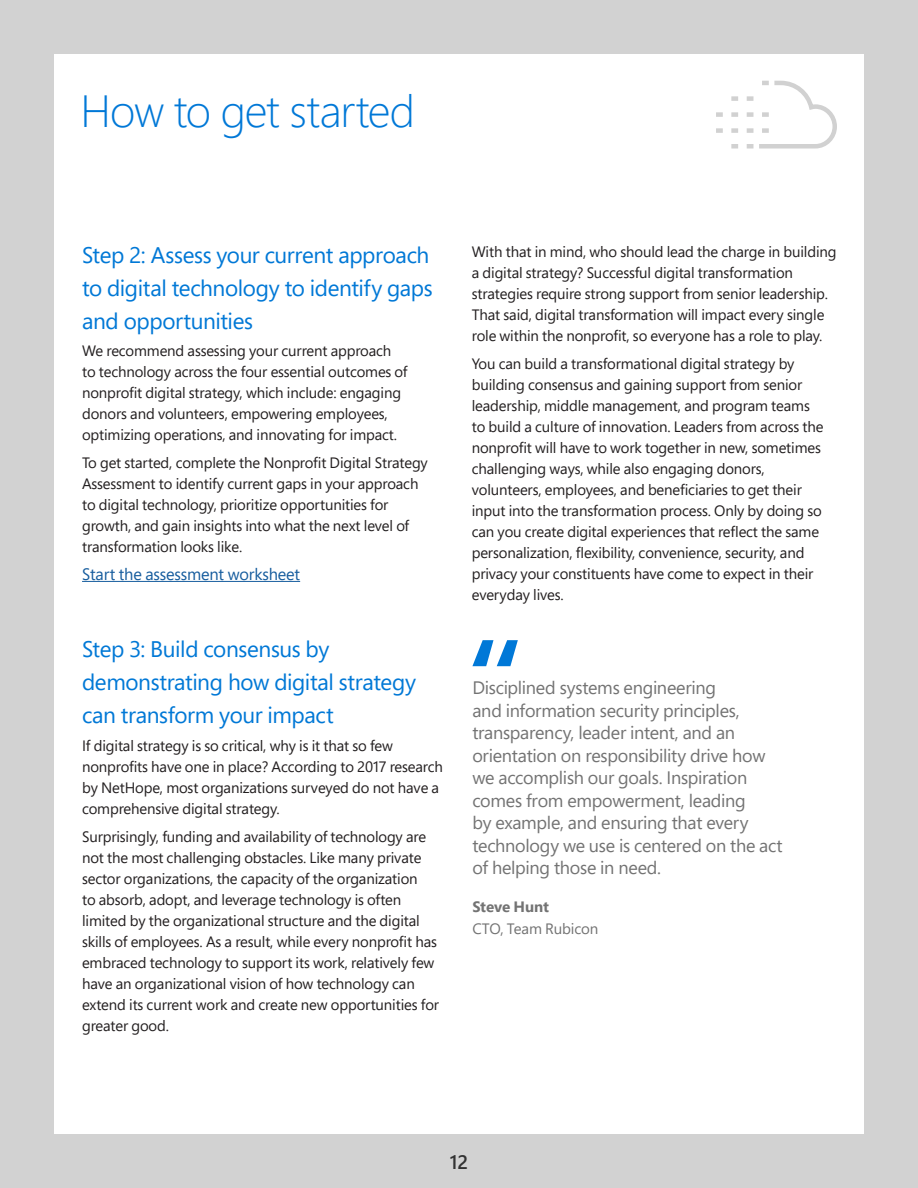
<style>
.page{position:relative;width:918px;height:1188px;background:#d2d2d2}
.page>*{position:absolute;margin:0;border:0;box-sizing:border-box;transform-origin:0 0}
.Section_Header{font:300 45px "Segoe Pro";letter-spacing:-.02em;color:#0078d7}
.subheads{font:22.5px/33px "Segoe Pro";letter-spacing:-.02em;color:#0078d6}
.t1{font:600 19.5px "Segoe Pro";color:#333}
.subheads-2{font:18px/22.5px "Segoe Pro";letter-spacing:-.015em;color:#737373}
.subheads-3{font:16.5px "Segoe Pro";letter-spacing:-.01em;color:#175d9e}
.subheads-4{font:15px/21px "Segoe Pro";letter-spacing:-.01em;color:#231f20}
.subheads-5{font:15px "Segoe Pro";letter-spacing:-.01em;color:#737373}
.subheads-6{font:700 15px "Segoe Pro";letter-spacing:-.01em;color:#737373}
</style>
<div class="page">
<div style="left:54px;top:54px;width:810px;height:1080px;background:#fff"></div>
<svg style="left:716px;top:80px;width:121px;height:69px"></svg>
<svg style="left:472px;top:640px;width:46px;height:26px"></svg>
<hr style="left:82px;top:581px;width:218px;height:1px;background:#175d9e">
<p class="Section_Header" style="left:81px;top:81px;width:336px">How to get started</p>
<p class="subheads" style="left:82px;top:238px;width:352px">Step 2: Assess your current approach to digital technology to identify gaps and opportunities</p>
<p class="subheads-4" style="left:82px;top:340px;width:327px">We recommend assessing your current approach to technology across the four essential outcomes of nonprofit digital strategy, which include: engaging donors and volunteers, empowering employees, optimizing operations, and innovating for impact.</p>
<p class="subheads-4" style="left:82px;top:452px;width:347px">To get started, complete the Nonprofit Digital Strategy Assessment to identify current gaps in your approach to digital technology, prioritize opportunities for growth, and gain insights into what the next level of transformation looks like.</p>
<p class="subheads-3" style="left:82px;top:563px;width:220px">Start the assessment worksheet</p>
<p class="subheads" style="left:82px;top:632px;width:336px">Step 3: Build consensus by demonstrating how digital strategy can transform your impact</p>
<p class="subheads-4" style="left:82px;top:735px;width:362px">If digital strategy is so critical, why is it that so few nonprofits have one in place? According to 2017 research by NetHope, most organizations surveyed do not have a comprehensive digital strategy.</p>
<p class="subheads-4" style="left:82px;top:825px;width:359px">Surprisingly, funding and availability of technology are not the most challenging obstacles. Like many private sector organizations, the capacity of the organization<br>to absorb, adopt, and leverage technology is often limited by the organizational structure and the digital skills of employees. As a result, while every nonprofit has embraced technology to support its work, relatively few have an organizational vision of how technology can extend its current work and create new opportunities for greater good.</p>
<p class="subheads-4" style="left:472px;top:241px;width:366px">With that in mind, who should lead the charge in building a digital strategy? Successful digital transformation strategies require strong support from senior leadership.<br>That said, digital transformation will impact every single role within the nonprofit, so everyone has a role to play.</p>
<p class="subheads-4" style="left:472px;top:353px;width:353px">You can build a transformational digital strategy by building consensus and gaining support from senior leadership, middle management, and program teams to build a culture of innovation. Leaders from across the nonprofit will have to work together in new, sometimes challenging ways, while also engaging donors, volunteers, employees, and beneficiaries to get their input into the transformation process. Only by doing so can you create digital experiences that reflect the same personalization, flexibility, convenience, security, and privacy your constituents have come to expect in their everyday lives.</p>
<p class="subheads-2" style="left:472px;top:676px;width:312px">Disciplined systems engineering<br>and information security principles, transparency, leader intent, and an orientation on responsibility drive how we accomplish our goals. Inspiration comes from empowerment, leading<br>by example, and ensuring that every technology we use is centered on the act of helping those in need.</p>
<p class="subheads-6" style="left:472px;top:896px;width:78px">Steve Hunt</p>
<p class="subheads-5" style="left:472px;top:918px;width:127px">CTO, Team Rubicon</p>
<h3 class="t1" style="left:450px;top:1149px;width:20px">12</h3>
</div>
